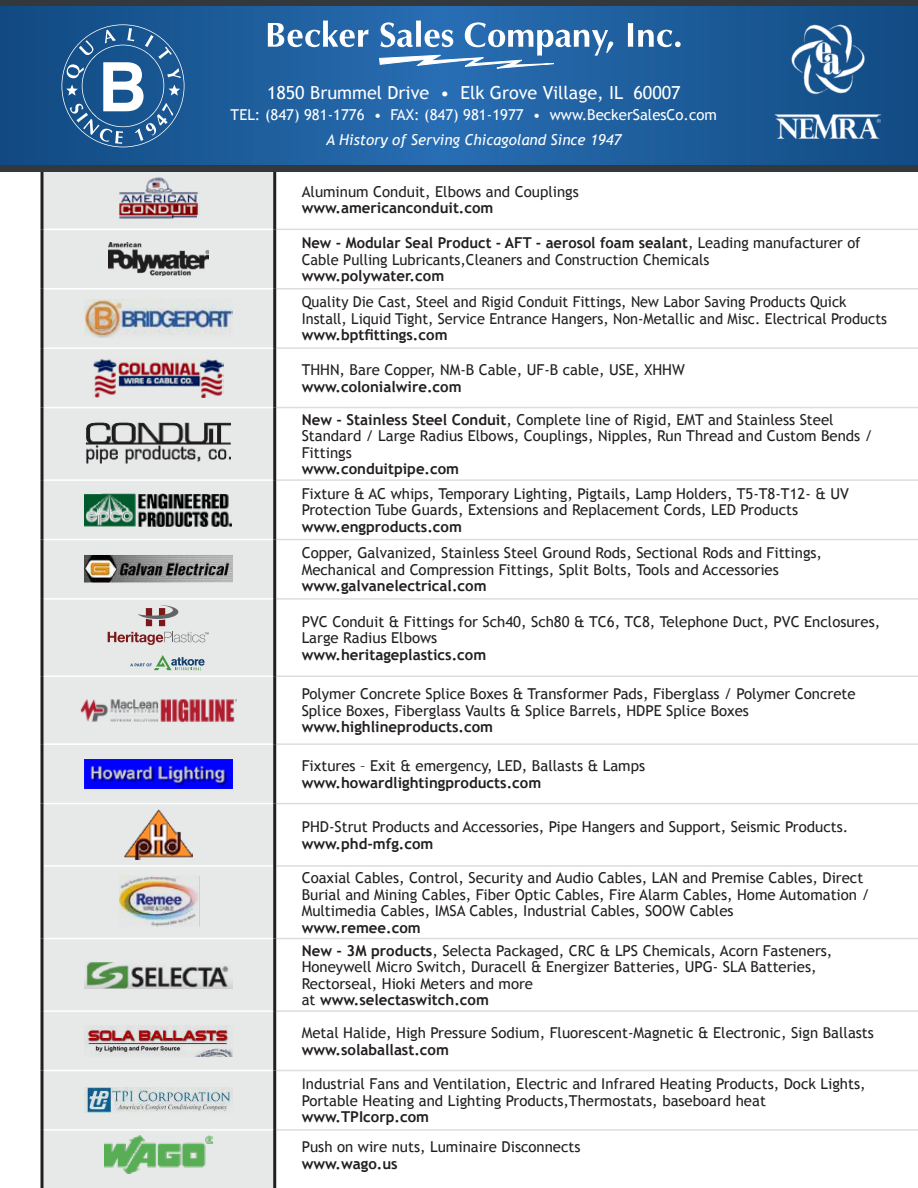
<style>
.page{position:relative;width:918px;height:1188px;background:#fff}
.page>*{position:absolute;margin:0;border:0;box-sizing:border-box;transform-origin:0 0}
.t1{font:18px "Trebuchet MS";color:#fff}
.t2{font:15px/16.5px "Trebuchet MS";color:#231f20}
.t3{font:700 15px/33px "Trebuchet MS";color:#231f20}
.t4{font:15px "Trebuchet MS";color:#fff}
.t5{font:italic 15px "Trebuchet MS";color:#fff}
.t6{font:6.75px "Myriad Pro";color:#6e6f71}
.s1{font-weight:700}
.s2{font-weight:400}
</style>
<div class="page">
<div style="left:44px;top:172px;width:229px;height:1016px;background:#e7e8e8"></div>
<hr style="left:276px;top:229px;width:642px;height:1px;background:#dcddde">
<hr style="left:276px;top:288px;width:642px;height:2px;background:#dcddde">
<hr style="left:276px;top:347px;width:642px;height:2px;background:#dcddde">
<hr style="left:276px;top:407px;width:642px;height:1px;background:#dcddde">
<hr style="left:276px;top:479px;width:642px;height:2px;background:#dcddde">
<hr style="left:276px;top:539px;width:642px;height:1px;background:#dcddde">
<hr style="left:276px;top:598px;width:642px;height:2px;background:#dcddde">
<hr style="left:276px;top:675px;width:642px;height:2px;background:#dcddde">
<hr style="left:276px;top:743px;width:642px;height:2px;background:#dcddde">
<hr style="left:276px;top:803px;width:642px;height:1px;background:#dcddde">
<hr style="left:276px;top:865px;width:642px;height:2px;background:#dcddde">
<hr style="left:276px;top:938px;width:642px;height:1px;background:#dcddde">
<hr style="left:276px;top:1010px;width:642px;height:2px;background:#dcddde">
<hr style="left:276px;top:1070px;width:642px;height:1px;background:#dcddde">
<hr style="left:276px;top:1129px;width:642px;height:2px;background:#dcddde">
<hr style="left:44px;top:229px;width:229px;height:1px;background:#fff">
<hr style="left:44px;top:288px;width:229px;height:2px;background:#fff">
<hr style="left:44px;top:347px;width:229px;height:2px;background:#fff">
<hr style="left:44px;top:407px;width:229px;height:1px;background:#fff">
<hr style="left:44px;top:479px;width:229px;height:2px;background:#fff">
<hr style="left:44px;top:539px;width:229px;height:1px;background:#fff">
<hr style="left:44px;top:598px;width:229px;height:2px;background:#fff">
<hr style="left:44px;top:675px;width:229px;height:2px;background:#fff">
<hr style="left:44px;top:743px;width:229px;height:2px;background:#fff">
<hr style="left:44px;top:803px;width:229px;height:1px;background:#fff">
<hr style="left:44px;top:865px;width:229px;height:2px;background:#fff">
<hr style="left:44px;top:938px;width:229px;height:1px;background:#fff">
<hr style="left:44px;top:1010px;width:229px;height:2px;background:#fff">
<hr style="left:44px;top:1070px;width:229px;height:1px;background:#fff">
<hr style="left:44px;top:1129px;width:229px;height:2px;background:#fff">
<svg style="left:40px;top:172px;width:4px;height:57px"></svg>
<hr style="left:273px;top:169px;width:3px;height:60px;background:#231f20">
<svg style="left:40px;top:229px;width:4px;height:60px"></svg>
<hr style="left:273px;top:229px;width:3px;height:60px;background:#231f20">
<svg style="left:40px;top:289px;width:4px;height:59px"></svg>
<hr style="left:273px;top:289px;width:3px;height:59px;background:#231f20">
<svg style="left:40px;top:348px;width:4px;height:60px"></svg>
<hr style="left:273px;top:348px;width:3px;height:60px;background:#231f20">
<svg style="left:40px;top:408px;width:4px;height:72px"></svg>
<hr style="left:273px;top:408px;width:3px;height:72px;background:#231f20">
<svg style="left:40px;top:480px;width:4px;height:60px"></svg>
<hr style="left:273px;top:480px;width:3px;height:60px;background:#231f20">
<svg style="left:40px;top:540px;width:4px;height:59px"></svg>
<hr style="left:273px;top:540px;width:3px;height:59px;background:#231f20">
<svg style="left:40px;top:599px;width:4px;height:77px"></svg>
<hr style="left:273px;top:599px;width:3px;height:77px;background:#231f20">
<svg style="left:40px;top:676px;width:4px;height:68px"></svg>
<hr style="left:273px;top:676px;width:3px;height:68px;background:#231f20">
<svg style="left:40px;top:744px;width:4px;height:60px"></svg>
<hr style="left:273px;top:744px;width:3px;height:60px;background:#231f20">
<svg style="left:40px;top:804px;width:4px;height:62px"></svg>
<hr style="left:273px;top:804px;width:3px;height:62px;background:#231f20">
<svg style="left:40px;top:866px;width:4px;height:73px"></svg>
<hr style="left:273px;top:866px;width:3px;height:73px;background:#231f20">
<svg style="left:40px;top:939px;width:4px;height:72px"></svg>
<hr style="left:273px;top:939px;width:3px;height:72px;background:#231f20">
<svg style="left:40px;top:1011px;width:4px;height:60px"></svg>
<hr style="left:273px;top:1011px;width:3px;height:60px;background:#231f20">
<svg style="left:40px;top:1071px;width:4px;height:59px"></svg>
<hr style="left:273px;top:1071px;width:3px;height:59px;background:#231f20">
<svg style="left:40px;top:1130px;width:4px;height:58px"></svg>
<hr style="left:273px;top:1130px;width:3px;height:58px;background:#231f20">
<img style="left:118px;top:175px;width:81px;height:48px">
<img style="left:109px;top:243px;width:99px;height:32px">
<img style="left:84px;top:300px;width:149px;height:37px">
<img style="left:93px;top:358px;width:131px;height:40px">
<img style="left:84px;top:421px;width:149px;height:46px">
<img style="left:84px;top:494px;width:149px;height:32px">
<img style="left:84px;top:556px;width:149px;height:27px">
<svg style="left:130px;top:655px;width:75px;height:15px"></svg>
<svg style="left:108px;top:632px;width:97px;height:13px"></svg>
<svg style="left:138px;top:605px;width:40px;height:21px"></svg>
<img style="left:80px;top:697px;width:157px;height:26px">
<img style="left:84px;top:759px;width:149px;height:30px">
<img style="left:125px;top:810px;width:67px;height:50px">
<img style="left:84px;top:961px;width:149px;height:27px">
<img style="left:84px;top:1025px;width:149px;height:31px">
<img style="left:84px;top:1088px;width:149px;height:25px">
<img style="left:104px;top:1136px;width:108px;height:38px">
<svg style="left:0;top:5px;width:918px;height:160px;background:#1c5b99"></svg>
<div style="left:0;top:0;width:918px;height:5px;background:#33383c"></div>
<div style="left:0;top:165px;width:918px;height:7px;background:#33383c"></div>
<svg style="left:268px;top:20px;width:413px;height:49px"></svg>
<img style="left:775px;top:113px;width:105px;height:28px">
<img style="left:789px;top:23px;width:77px;height:72px">
<svg style="left:62px;top:24px;width:122px;height:123px;background:#4071a2"></svg>
<div style="left:174px;top:215px;width:24px;height:7px;background:#e7e8e8"></div>
<img style="left:173px;top:215px;width:24px;height:8px">
<img style="left:120px;top:875px;width:80px;height:51px">
<p class="t6" style="left:205px;top:630px;width:6px">™</p>
<p class="t1" style="left:267px;top:82px;width:415px">1850 Brummel Drive • Elk Grove Village, IL 60007</p>
<p class="t4" style="left:231px;top:106px;width:488px">TEL: (847) 981-1776 • FAX: (847) 981-1977 • www.BeckerSalesCo.com</p>
<p class="t5" style="left:326px;top:131px;width:297px">A History of Serving Chicagoland Since 1947</p>
<p class="t2" style="left:302px;top:183px;width:279px">Aluminum Conduit, Elbows and Couplings</p>
<p class="t3" style="left:302px;top:191px;width:193px">www.americanconduit.com</p>
<p class="t2" style="left:302px;top:235px;width:560px"><span class="s1">New - Modular Seal Product - AFT - aerosol foam sealant</span>, Leading manufacturer of<br>Cable Pulling Lubricants,Cleaners and Construction Chemicals</p>
<p class="t3" style="left:302px;top:259px;width:144px">www.polywater.com</p>
<p class="t2" style="left:302px;top:294px;width:587px">Quality Die Cast, Steel and Rigid Conduit Fittings, New Labor Saving Products Quick<br>Install, Liquid Tight, Service Entrance Hangers, Non-Metallic and Misc. Electrical Products</p>
<p class="t3" style="left:302px;top:319px;width:147px">www.bptfittings.com</p>
<p class="t2" style="left:302px;top:362px;width:385px">THHN, Bare Copper, NM-B Cable, UF-B cable, USE, XHHW</p>
<p class="t3" style="left:302px;top:370px;width:533px">www.colonialwire.com<br>New - Stainless Steel Conduit<span class="s2">, Complete line of Rigid, EMT and Stainless Steel</span></p>
<p class="t2" style="left:302px;top:428px;width:573px">Standard / Large Radius Elbows, Couplings, Nipples, Run Thread and Custom Bends /<br>Fittings</p>
<p class="t3" style="left:302px;top:452px;width:159px">www.conduitpipe.com</p>
<p class="t2" style="left:302px;top:485px;width:549px">Fixture &amp; AC whips, Temporary Lighting, Pigtails, Lamp Holders, T5-T8-T12- &amp; UV<br>Protection Tube Guards, Extensions and Replacement Cords, LED Products</p>
<p class="t3" style="left:302px;top:510px;width:162px">www.engproducts.com</p>
<p class="t2" style="left:302px;top:545px;width:522px">Copper, Galvanized, Stainless Steel Ground Rods, Sectional Rods and Fittings,<br>Mechanical and Compression Fittings, Split Bolts, Tools and Accessories</p>
<p class="t3" style="left:302px;top:569px;width:186px">www.galvanelectrical.com</p>
<p class="t2" style="left:302px;top:613px;width:580px">PVC Conduit &amp; Fittings for Sch40, Sch80 &amp; TC6, TC8, Telephone Duct, PVC Enclosures,<br>Large Radius Elbows</p>
<p class="t3" style="left:302px;top:638px;width:186px">www.heritageplastics.com</p>
<p class="t2" style="left:302px;top:686px;width:555px">Polymer Concrete Splice Boxes &amp; Transformer Pads, Fiberglass / Polymer Concrete<br>Splice Boxes, Fiberglass Vaults &amp; Splice Barrels, HDPE Splice Boxes</p>
<p class="t3" style="left:302px;top:710px;width:193px">www.highlineproducts.com</p>
<p class="t2" style="left:302px;top:758px;width:345px">Fixtures – Exit &amp; emergency, LED, Ballasts &amp; Lamps</p>
<p class="t3" style="left:302px;top:766px;width:241px">www.howardlightingproducts.com</p>
<p class="t2" style="left:302px;top:819px;width:548px">PHD-Strut Products and Accessories, Pipe Hangers and Support, Seismic Products.</p>
<p class="t3" style="left:302px;top:827px;width:133px">www.phd-mfg.com</p>
<p class="t2" style="left:302px;top:870px;width:569px">Coaxial Cables, Control, Security and Audio Cables, LAN and Premise Cables, Direct<br>Burial and Mining Cables, Fiber Optic Cables, Fire Alarm Cables, Home Automation /<br>Multimedia Cables, IMSA Cables, Industrial Cables, SOOW Cables</p>
<p class="t2" style="left:302px;top:916px;width:532px;line-height:23.1px"><span class="s1">www.remee.com<br>New - 3M products</span>, Selecta Packaged, CRC &amp; LPS Chemicals, Acorn Fasteners,</p>
<p class="t2" style="left:302px;top:959px;width:516px">Honeywell Micro Switch, Duracell &amp; Energizer Batteries, UPG- SLA Batteries,<br>Rectorseal, Hioki Meters and more<br>at <span class="s1">www.selectaswitch.com</span></p>
<p class="t2" style="left:302px;top:1025px;width:574px">Metal Halide, High Pressure Sodium, Fluorescent-Magnetic &amp; Electronic, Sign Ballasts</p>
<p class="t3" style="left:302px;top:1033px;width:149px">www.solaballast.com</p>
<p class="t2" style="left:302px;top:1076px;width:565px">Industrial Fans and Ventilation, Electric and Infrared Heating Products, Dock Lights,<br>Portable Heating and Lighting Products,Thermostats, baseboard heat</p>
<p class="t3" style="left:302px;top:1100px;width:129px">www.TPIcorp.com</p>
<p class="t2" style="left:302px;top:1139px;width:280px">Push on wire nuts, Luminaire Disconnects</p>
<p class="t3" style="left:302px;top:1147px;width:97px">www.wago.us</p>
</div>
